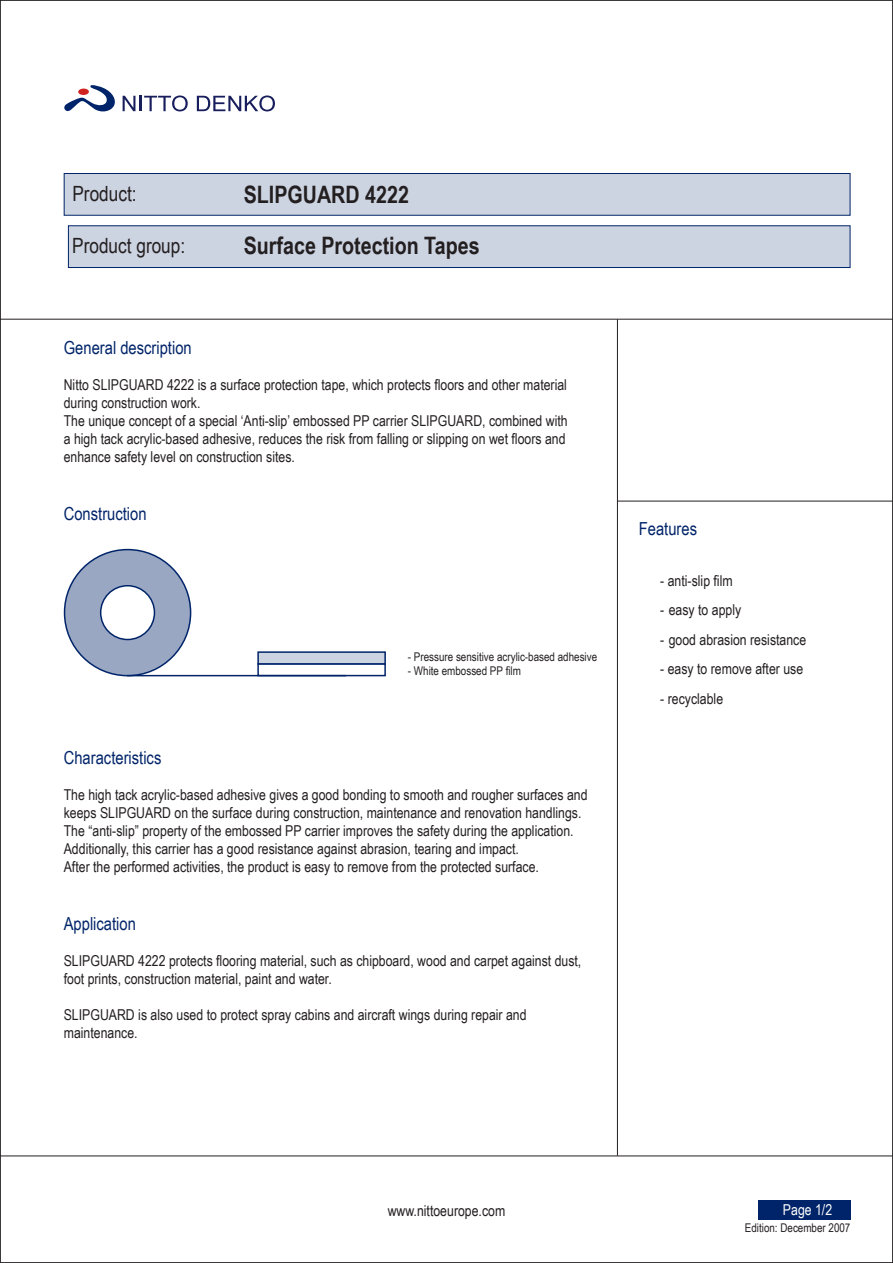
<style>
.page{position:relative;width:893px;height:1263px;background:#fff}
.page>*{position:absolute;margin:0;border:0;box-sizing:border-box;transform-origin:0 0}
.t1{font:700 24px/51px "Arial Narrow";color:#231f20}
.t2{font:21px "Arial Narrow";color:#231f20}
.t3{font:18px "Arial Narrow";color:#002469}
.t4{font:15px/18px "Arial Narrow";color:#231f20}
.t5{font:15px "Arial Narrow";color:#fff}
.t6{font:12px "Arial Narrow";color:#231f20}
</style>
<div class="page">
<hr style="left:0;top:319px;width:893px;height:1px;background:#231f20">
<hr style="left:0;top:1155px;width:893px;height:1px;background:#231f20">
<hr style="left:617px;top:319px;width:1px;height:836px;background:#231f20">
<hr style="left:618px;top:501px;width:275px;height:1px;background:#231f20">
<div style="left:758px;top:1200px;width:92px;height:20px;background:#002469"></div>
<div style="left:64px;top:173px;width:786px;height:42px;background:#ccd3e1"></div>
<div style="left:64px;top:173px;width:786px;height:43px;border:1px solid #002469"></div>
<div style="left:68px;top:226px;width:782px;height:41px;background:#ccd3e1"></div>
<div style="left:68px;top:225px;width:782px;height:43px;border:1px solid #002469"></div>
<svg style="left:123px;top:96px;width:12px;height:15px"></svg>
<hr style="left:139px;top:96px;width:3px;height:15px;background:#181e5c">
<svg style="left:144px;top:95px;width:44px;height:16px"></svg>
<svg style="left:197px;top:95px;width:78px;height:16px"></svg>
<svg style="left:64px;top:85px;width:51px;height:27px"></svg>
<div style="left:65px;top:550px;width:126px;height:126px;background:#99a7c3;border-radius:50%"></div>
<div style="left:101px;top:586px;width:53px;height:53px;background:#fff;border-radius:50%"></div>
<div style="left:100px;top:585px;width:55px;height:55px;border:2px solid #002469;border-radius:50%"></div>
<hr style="left:127px;top:675px;width:219px;height:1px;background:#002469">
<div style="left:257px;top:663px;width:129px;height:13px;border:2px solid #002469"></div>
<div style="left:258px;top:652px;width:127px;height:12px;background:#ccd3e1"></div>
<div style="left:257px;top:651px;width:129px;height:14px;border:2px solid #002469"></div>
<h2 class="t2" style="left:72px;top:179px;width:66px">Product:</h2>
<h2 class="t2" style="left:72px;top:230px;width:114px">Product group:</h2>
<h1 class="t1" style="left:244px;top:168px;width:237px">SLIPGUARD 4222<br>Surface Protection Tapes</h1>
<p class="t3" style="left:64px;top:334px;width:129px">General description</p>
<p class="t4" style="left:64px;top:375px;width:505px">Nitto SLIPGUARD 4222 is a surface protection tape, which protects floors and other material during construction work.<br>The unique concept of a special ‘Anti-slip’ embossed PP carrier SLIPGUARD, combined with a high tack acrylic-based adhesive, reduces the risk from falling or slipping on wet floors and enhance safety level on construction sites.</p>
<p class="t3" style="left:64px;top:500px;width:84px">Construction</p>
<p class="t6" style="left:408px;top:648px;width:191px">- Pressure sensitive acrylic-based adhesive</p>
<p class="t6" style="left:408px;top:662px;width:115px">- White embossed PP film</p>
<p class="t3" style="left:64px;top:745px;width:99px">Characteristics</p>
<p class="t4" style="left:64px;top:785px;width:525px">The high tack acrylic-based adhesive gives a good bonding to smooth and rougher surfaces and keeps SLIPGUARD on the surface during construction, maintenance and renovation handlings.<br>The “anti-slip” property of the embossed PP carrier improves the safety during the application.<br>Additionally, this carrier has a good resistance against abrasion, tearing and impact.<br>After the performed activities, the product is easy to remove from the protected surface.</p>
<p class="t3" style="left:64px;top:910px;width:74px">Application</p>
<p class="t4" style="left:64px;top:951px;width:519px">SLIPGUARD 4222 protects flooring material, such as chipboard, wood and carpet against dust, foot prints, construction material, paint and water.</p>
<p class="t4" style="left:64px;top:1005px;width:464px">SLIPGUARD is also used to protect spray cabins and aircraft wings during repair and maintenance.</p>
<p class="t3" style="left:639px;top:516px;width:60px">Features</p>
<p class="t4" style="left:660px;top:571px;width:74px">- anti-slip film</p>
<p class="t4" style="left:660px;top:600px;width:82px">- easy to apply</p>
<p class="t4" style="left:660px;top:630px;width:147px">- good abrasion resistance</p>
<p class="t4" style="left:660px;top:659px;width:144px">- easy to remove after use</p>
<p class="t4" style="left:660px;top:689px;width:64px">- recyclable</p>
<p class="t4" style="left:388px;top:1201px;width:119px">www.nittoeurope.com</p>
<p class="t5" style="left:783px;top:1199px;width:51px">Page 1/2</p>
<p class="t6" style="left:745px;top:1219px;width:107px">Edition: December 2007</p>
</div>
